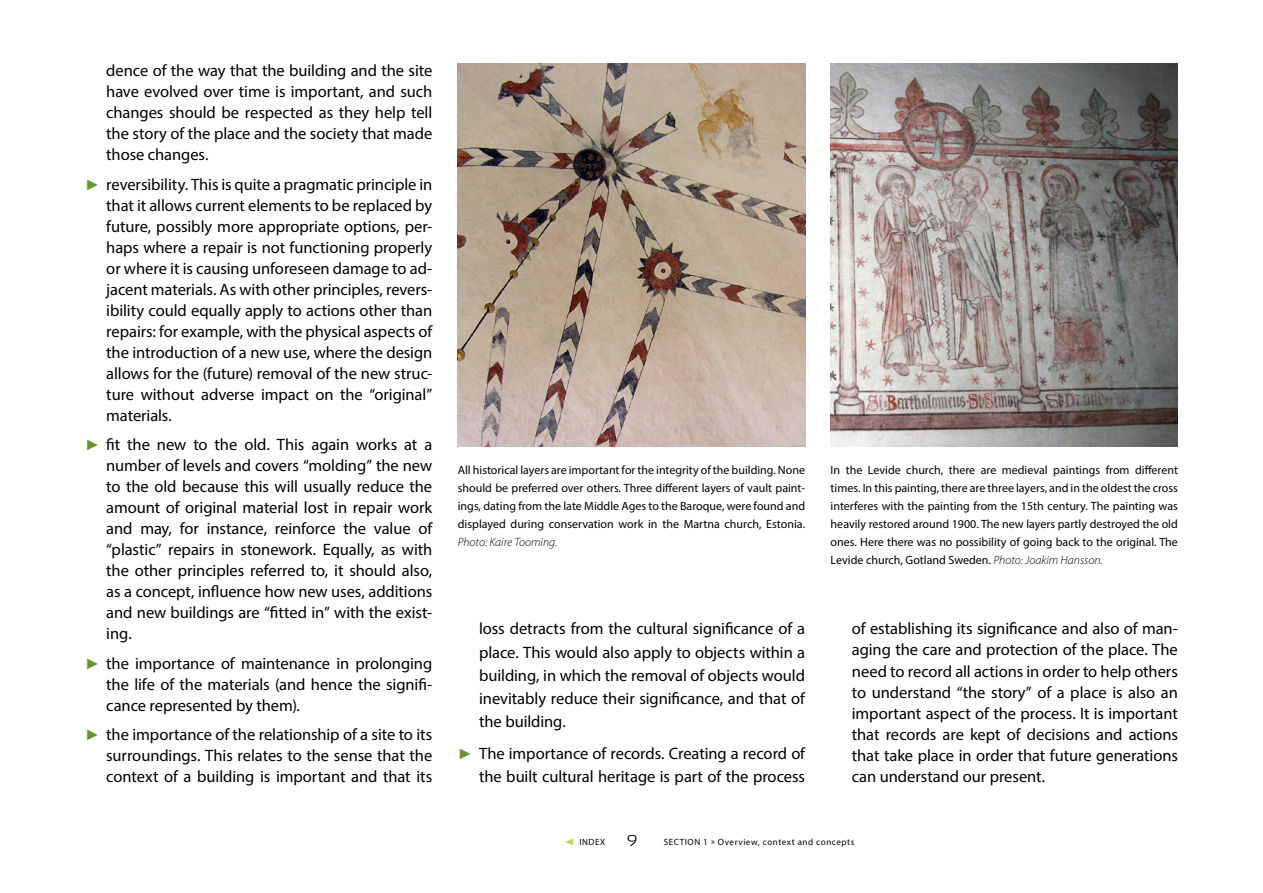
<style>
.page{position:relative;width:1263px;height:893px;background:#fff}
.page>*{position:absolute;margin:0;border:0;box-sizing:border-box;transform-origin:0 0}
.t1{font:16.5px/21px "Myriad Pro";letter-spacing:-.005em;color:#000;text-align:justify}
.t2{font:15.45px "Vida 41 Pro";color:#000}
.t3{font:12px/18px "Myriad Pro";color:#000;text-align:justify}
.t4{font:italic 300 12px "Myriad Pro";color:#000}
.t5{font:9px "Myriad Pro";letter-spacing:.06em;color:#000}
.s1{font-family:"Arial";font-size:15px;color:#66952e}
.s2{font-weight:300;font-style:italic}
</style>
<div class="page">
<svg style="left:565px;top:838px;width:8px;height:7px"></svg>
<img style="left:458px;top:64px;width:347px;height:382px">
<img style="left:831px;top:64px;width:347px;height:382px">
<p class="t1" style="left:106px;top:60px;width:327px">dence of the way that the building and the site have evolved over time is important, and such changes should be respected as they help tell the story of the place and the society that made those changes.</p>
<p class="t1" style="left:106px;top:173px;width:328px;text-indent:-21px"><span class="s1">►</span> reversibility. This is quite a pragmatic principle in that it allows current elements to be replaced by future, possibly more appropriate options, per&shy;haps where a repair is not functioning properly or where it is causing unforeseen damage to ad&shy;jacent materials. As with other principles, revers&shy;ibility could equally apply to actions other than repairs: for example, with the physical aspects of the introduction of a new use, where the design allows for the (future) removal of the new struc&shy;ture without adverse impact on the “original” materials.</p>
<p class="t1" style="left:106px;top:434px;width:327px;text-indent:-21px"><span class="s1">►</span> fit the new to the old. This again works at a number of levels and covers “molding” the new to the old because this will usually reduce the amount of original material lost in repair work and may, for instance, reinforce the value of “plastic” repairs in stonework. Equally, as with the other principles referred to, it should also, as a concept, influence how new uses, additions and new buildings are “fitted in” with the exist&shy;ing.</p>
<p class="t1" style="left:106px;top:653px;width:327px;text-indent:-21px"><span class="s1">►</span> the importance of maintenance in prolonging the life of the materials (and hence the signifi&shy;cance represented by them).</p>
<p class="t1" style="left:106px;top:724px;width:328px;text-indent:-21px"><span class="s1">►</span> the importance of the relationship of a site to its surroundings. This relates to the sense that the context of a building is important and that its</p>
<p class="t3" style="left:458px;top:460px;width:349px">All historical layers are important for the integrity of the building. None should be preferred over others. Three different layers of vault paint&shy;ings, dating from the late Middle Ages to the Baroque, were found and displayed during conservation work in the Martna church, Estonia.</p>
<p class="t4" style="left:458px;top:534px;width:101px">Photo: Kaire Tooming.</p>
<p class="t1" style="left:479px;top:617px;width:327px;line-height:23.2px">loss detracts from the cultural significance of a place. This would also apply to objects within a building, in which the removal of objects would inevitably reduce their significance, and that of the building.</p>
<p class="t1" style="left:458px;top:742px;width:349px;line-height:23.2px;text-align:right"><span class="s1">►</span> The importance of records. Creating a record of the built cultural heritage is part of the process</p>
<p class="t3" style="left:831px;top:460px;width:349px">In the Levide church, there are medieval paintings from different times. In this painting, there are three layers, and in the oldest the cross interferes with the painting from the 15th century. The painting was heavily restored around 1900. The new layers partly destroyed the old ones. Here there was no possibility of going back to the original. The Levide church, Gotland Sweden. <span class="s2">Photo: Joakim Hansson.</span></p>
<p class="t1" style="left:852px;top:618px;width:328px">of establishing its significance and also of man&shy;aging the care and protection of the place. The need to record all actions in order to help others to understand “the story” of a place is also an important aspect of the process. It is important that records are kept of decisions and actions that take place in order that future generations can understand our present.</p>
<p class="t5" style="left:579px;top:837px;width:27px">INDEX</p>
<p class="t2" style="left:627px;top:829px;width:12px">9</p>
<p class="t5" style="left:664px;top:837px;width:192px">SECTION 1 » Overview, context and concepts</p>
</div>
